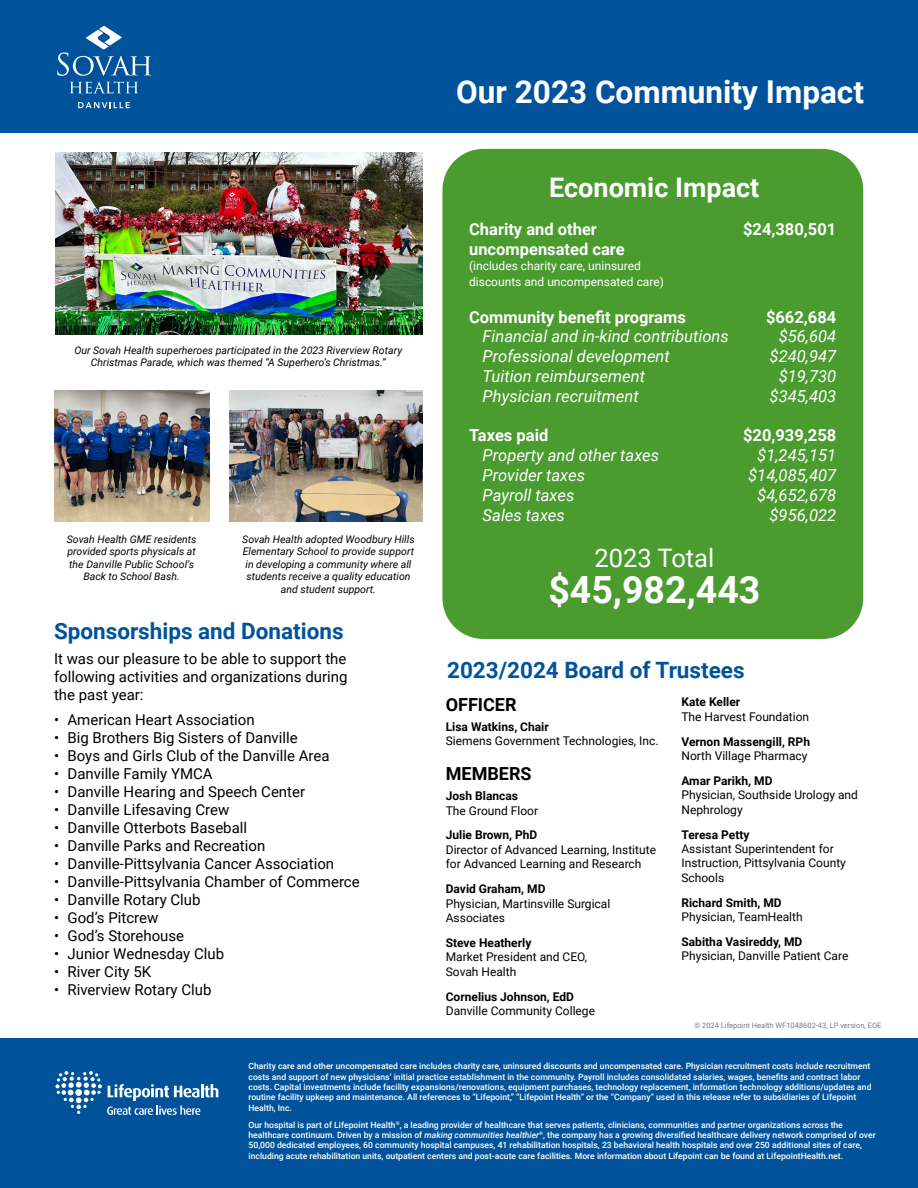
<style>
.page{position:relative;width:918px;height:1188px;background:#fff}
.page>*{position:absolute;margin:0;border:0;box-sizing:border-box;transform-origin:0 0}
.t1{font:700 37.5px "Roboto";color:#fff}
.t2{font:700 31.5px "Roboto";color:#fff}
.t3{font:700 27px "Roboto";color:#fff}
.t4{font:25.5px "Roboto";color:#fff}
.t5{font:700 22.5px "Roboto";color:#00539b}
.t6{font:700 18px "Roboto";color:#000}
.t7{font:italic 16.5px "Roboto";color:#fff}
.t8{font:700 16.5px "Roboto";color:#fff}
.t9{font:15px/18px "Roboto";color:#000;text-align:justify}
.t10{font:12px/14.4px "Roboto";color:#000}
.t11{font:700 12px "Roboto";color:#000}
.t12{font:12px/16.5px "Roboto";color:#fff}
.t13{font:italic 10.5px/12.6px "Roboto";color:#000;text-align:center}
.t14{font:500 8.7px/10.4px "Roboto";color:#fff}
.t15{font:7.5px "Roboto";color:#7b7c7f}
.s1{font-style:italic}
</style>
<div class="page">
<div style="left:0;top:0;width:918px;height:132px;background:#00539b"></div>
<div style="left:442px;top:149px;width:421px;height:490px;background:#4a9c2f;border-radius:41px"></div>
<div style="left:0;top:1039px;width:918px;height:149px;background:#00539b"></div>
<svg style="left:55px;top:1071px;width:163px;height:44px"></svg>
<svg style="left:57px;top:26px;width:94px;height:50px"></svg>
<svg style="left:70px;top:82px;width:68px;height:11px"></svg>
<svg style="left:78px;top:102px;width:52px;height:6px"></svg>
<img style="left:55px;top:153px;width:368px;height:181px">
<img style="left:54px;top:390px;width:155px;height:132px">
<img style="left:230px;top:390px;width:193px;height:132px">
<p class="t13" style="left:74px;top:343px;width:329px">Our Sovah Health superheroes participated in the 2023 Riverview Rotary<br>Christmas Parade, which was themed “A Superhero’s Christmas.”</p>
<p class="t13" style="left:67px;top:532px;width:131px">Sovah Health GME residents provided sports physicals at the Danville Public School’s<br>Back to School Bash.</p>
<p class="t13" style="left:242px;top:532px;width:174px">Sovah Health adopted Woodbury Hills Elementary School to provide support in developing a community where all students receive a quality education and student support.</p>
<h3 class="t5" style="left:54px;top:615px;width:291px">Sponsorships and Donations</h3>
<h3 class="t9" style="left:54px;top:649px;width:295px">It was our pleasure to be able to support the following activities and organizations during the past year:</h3>
<h3 class="t9" style="left:54px;top:711px;width:202px">• American Heart Association</h3>
<h3 class="t9" style="left:54px;top:729px;width:245px">• Big Brothers Big Sisters of Danville</h3>
<h3 class="t9" style="left:54px;top:747px;width:277px">• Boys and Girls Club of the Danville Area</h3>
<h3 class="t9" style="left:54px;top:765px;width:160px">• Danville Family YMCA</h3>
<h3 class="t9" style="left:54px;top:783px;width:253px">• Danville Hearing and Speech Center</h3>
<h3 class="t9" style="left:54px;top:801px;width:177px">• Danville Lifesaving Crew</h3>
<h3 class="t9" style="left:54px;top:819px;width:195px">• Danville Otterbots Baseball</h3>
<h3 class="t9" style="left:54px;top:837px;width:213px">• Danville Parks and Recreation</h3>
<h3 class="t9" style="left:54px;top:855px;width:282px">• Danville-Pittsylvania Cancer Association</h3>
<h3 class="t9" style="left:54px;top:873px;width:307px">• Danville-Pittsylvania Chamber of Commerce</h3>
<h3 class="t9" style="left:54px;top:891px;width:148px">• Danville Rotary Club</h3>
<h3 class="t9" style="left:54px;top:909px;width:106px">• God’s Pitcrew</h3>
<h3 class="t9" style="left:54px;top:927px;width:132px">• God’s Storehouse</h3>
<h3 class="t9" style="left:54px;top:945px;width:172px">• Junior Wednesday Club</h3>
<h3 class="t9" style="left:54px;top:963px;width:99px">• River City 5K</h3>
<h3 class="t9" style="left:54px;top:981px;width:159px">• Riverview Rotary Club</h3>
<h2 class="t2" style="left:456px;top:70px;width:409px">Our 2023 Community Impact</h2>
<h3 class="t3" style="left:549px;top:168px;width:212px">Economic Impact</h3>
<h3 class="t8" style="left:469px;top:217px;width:129px">Charity and other</h3>
<h3 class="t8" style="left:743px;top:217px;width:95px">$24,380,501</h3>
<h3 class="t8" style="left:469px;top:237px;width:157px">uncompensated care</h3>
<h3 class="t12" style="left:469px;top:257px;width:196px">(includes charity care, uninsured discounts and uncompensated care)</h3>
<h3 class="t8" style="left:469px;top:305px;width:218px">Community benefit programs</h3>
<h3 class="t8" style="left:766px;top:305px;width:72px">$662,684</h3>
<h3 class="t7" style="left:483px;top:325px;width:248px">Financial and in-kind contributions</h3>
<h3 class="t7" style="left:779px;top:325px;width:59px">$56,604</h3>
<h3 class="t7" style="left:483px;top:345px;width:189px">Professional development</h3>
<h3 class="t7" style="left:770px;top:345px;width:68px">$240,947</h3>
<h3 class="t7" style="left:483px;top:364px;width:164px">Tuition reimbursement</h3>
<h3 class="t7" style="left:779px;top:364px;width:59px">$19,730</h3>
<h3 class="t7" style="left:483px;top:384px;width:158px">Physician recruitment</h3>
<h3 class="t7" style="left:770px;top:384px;width:68px">$345,403</h3>
<h3 class="t8" style="left:469px;top:424px;width:81px">Taxes paid</h3>
<h3 class="t8" style="left:743px;top:424px;width:95px">$20,939,258</h3>
<h3 class="t7" style="left:483px;top:444px;width:178px">Property and other taxes</h3>
<h3 class="t7" style="left:757px;top:444px;width:81px">$1,245,151</h3>
<h3 class="t7" style="left:483px;top:463px;width:104px">Provider taxes</h3>
<h3 class="t7" style="left:748px;top:463px;width:90px">$14,085,407</h3>
<h3 class="t7" style="left:483px;top:483px;width:93px">Payroll taxes</h3>
<h3 class="t7" style="left:757px;top:483px;width:81px">$4,652,678</h3>
<h3 class="t7" style="left:483px;top:503px;width:84px">Sales taxes</h3>
<h3 class="t7" style="left:770px;top:503px;width:68px">$956,022</h3>
<h3 class="t4" style="left:594px;top:540px;width:122px">2023 Total</h3>
<h1 class="t1" style="left:548px;top:563px;width:214px">$45,982,443</h1>
<h3 class="t5" style="left:447px;top:654px;width:299px">2023/2024 Board of Trustees</h3>
<h3 class="t6" style="left:446px;top:692px;width:72px">OFFICER</h3>
<h3 class="t11" style="left:446px;top:718px;width:105px">Lisa Watkins, Chair</h3>
<h3 class="t10" style="left:446px;top:733px;width:214px">Siemens Government Technologies, Inc.</h3>
<h3 class="t6" style="left:446px;top:761px;width:87px">MEMBERS</h3>
<h3 class="t11" style="left:446px;top:787px;width:74px">Josh Blancas</h3>
<h3 class="t10" style="left:446px;top:803px;width:94px">The Ground Floor</h3>
<h3 class="t11" style="left:446px;top:827px;width:93px">Julie Brown, PhD</h3>
<h3 class="t10" style="left:446px;top:842px;width:212px">Director of Advanced Learning, Institute for Advanced Learning and Research</h3>
<h3 class="t11" style="left:446px;top:880px;width:101px">David Graham, MD</h3>
<h3 class="t10" style="left:446px;top:896px;width:166px">Physician, Martinsville Surgical<br>Associates</h3>
<h3 class="t11" style="left:446px;top:934px;width:87px">Steve Heatherly</h3>
<h3 class="t10" style="left:446px;top:949px;width:143px">Market President and CEO,<br>Sovah Health</h3>
<h3 class="t11" style="left:446px;top:988px;width:130px">Cornelius Johnson, EdD</h3>
<h3 class="t10" style="left:446px;top:1003px;width:151px">Danville Community College</h3>
<h3 class="t11" style="left:681px;top:694px;width:60px">Kate Keller</h3>
<h3 class="t10" style="left:681px;top:709px;width:129px">The Harvest Foundation</h3>
<h3 class="t11" style="left:681px;top:733px;width:130px">Vernon Massengill, RPh</h3>
<h3 class="t10" style="left:681px;top:748px;width:127px">North Village Pharmacy</h3>
<h3 class="t11" style="left:681px;top:772px;width:93px">Amar Parikh, MD</h3>
<h3 class="t10" style="left:681px;top:787px;width:178px">Physician, Southside Urology and<br>Nephrology</h3>
<h3 class="t11" style="left:681px;top:826px;width:70px">Teresa Petty</h3>
<h3 class="t10" style="left:681px;top:841px;width:166px">Assistant Superintendent for<br>Instruction, Pittsylvania County<br>Schools</h3>
<h3 class="t11" style="left:681px;top:894px;width:102px">Richard Smith, MD</h3>
<h3 class="t10" style="left:681px;top:909px;width:123px">Physician, TeamHealth</h3>
<h3 class="t11" style="left:681px;top:933px;width:122px">Sabitha Vasireddy, MD</h3>
<h3 class="t10" style="left:681px;top:948px;width:168px">Physician, Danville Patient Care</h3>
<p class="t15" style="left:694px;top:1021px;width:189px">© 2024 Lifepoint Health WF1048602-43, LP version, EOE</p>
<p class="t14" style="left:249px;top:1061px;width:625px">Charity care and other uncompensated care includes charity care, uninsured discounts and uncompensated care. Physician recruitment costs include recruitment costs and support of new physicians’ initial practice establishment in the community. Payroll includes consolidated salaries, wages, benefits and contract labor costs. Capital investments include facility expansions/renovations, equipment purchases, technology replacement, information technology additions/updates and routine facility upkeep and maintenance. All references to “Lifepoint,” “Lifepoint Health” or the “Company” used in this release refer to subsidiaries of Lifepoint Health, Inc.</p>
<p class="t14" style="left:249px;top:1119px;width:629px">Our hospital is part of Lifepoint Health<sup>®</sup>, a leading provider of healthcare that serves patients, clinicians, communities and partner organizations across the healthcare continuum. Driven by a mission of <span class="s1">making communities healthier</span><sup>®</sup>, the company has a growing diversified healthcare delivery network comprised of over 50,000 dedicated employees, 60 community hospital campuses, 41 rehabilitation hospitals, 23 behavioral health hospitals and over 250 additional sites of care, including acute rehabilitation units, outpatient centers and post-acute care facilities. More information about Lifepoint can be found at LifepointHealth.net.</p>
</div>
